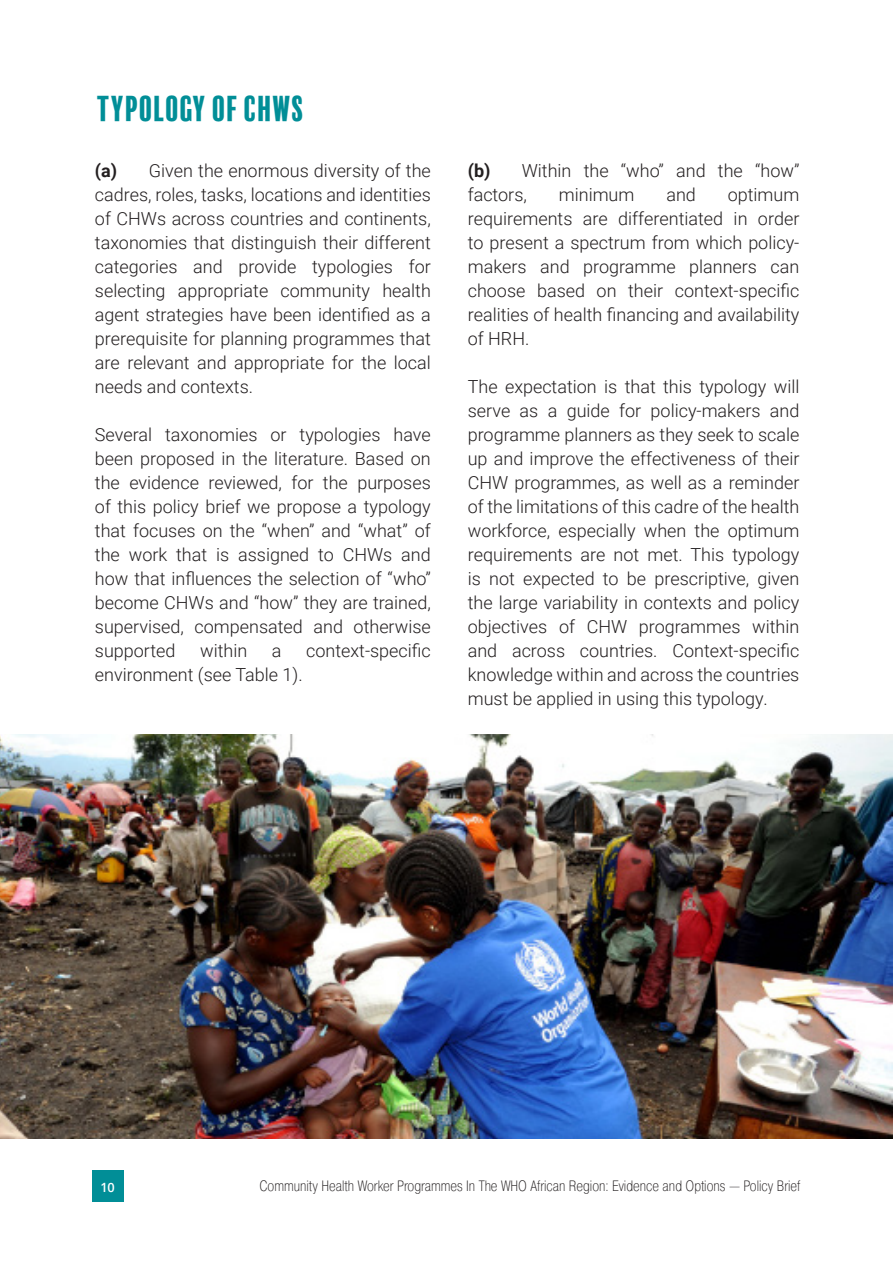
<style>
.page{position:relative;width:893px;height:1263px;background:#fff}
.page>*{position:absolute;margin:0;border:0;box-sizing:border-box;transform-origin:0 0}
.Page_Header_Subtext{font:33px "Balboa Plus Fill";letter-spacing:-.02em;color:#018e97}
.Page_Header_Subtext-2{font:300 18px/24px "Roboto";color:#231f20;text-align:justify}
.t1{font:200 15px "Pragmatica Cond";color:#231f20}
.t2{font:600 12.75px "Open Sans";color:#fff}
.s1{font-weight:700}
</style>
<div class="page">
<div style="left:92px;top:1170px;width:31px;height:32px;background:#018e97"></div>
<img style="left:0;top:734px;width:893px;height:404px">
<p class="Page_Header_Subtext" style="left:97px;top:90px;width:210px">TYPOLOGY OF CHWS</p>
<p class="Page_Header_Subtext-2" style="left:95px;top:158px;width:337px"><span class="s1">(a)</span> Given the enormous diversity of the cadres, roles, tasks, locations and identities of CHWs across countries and continents, taxonomies that distinguish their different categories and provide typologies for selecting appropriate community health agent strategies have been identified as a prerequisite for planning programmes that are relevant and appropriate for the local needs and contexts.</p>
<p class="Page_Header_Subtext-2" style="left:95px;top:422px;width:337px">Several taxonomies or typologies have been proposed in the literature. Based on the evidence reviewed, for the purposes of this policy brief we propose a typology that focuses on the “when” and “what” of the work that is assigned to CHWs and how that influences the selection of “who” become CHWs and “how” they are trained, supervised, compensated and otherwise supported</p>
<p class="Page_Header_Subtext-2" style="left:200px;top:638px;width:49px">within</p>
<p class="Page_Header_Subtext-2" style="left:272px;top:638px;width:11px">a</p>
<p class="Page_Header_Subtext-2" style="left:306px;top:638px;width:126px">context-specific</p>
<p class="Page_Header_Subtext-2" style="left:95px;top:662px;width:209px">environment (see Table 1).</p>
<p class="Page_Header_Subtext-2" style="left:468px;top:158px;width:333px"><span class="s1">(b)</span> Within the “who” and the “how” factors,</p>
<p class="Page_Header_Subtext-2" style="left:559px;top:182px;width:77px">minimum</p>
<p class="Page_Header_Subtext-2" style="left:666px;top:182px;width:31px">and</p>
<p class="Page_Header_Subtext-2" style="left:468px;top:182px;width:333px;text-indent:260px">optimum requirements are differentiated in order to present a spectrum from which policy&shy;makers and programme planners can choose based on their context-specific realities of health financing and availability of HRH.</p>
<p class="Page_Header_Subtext-2" style="left:468px;top:374px;width:333px">The expectation is that this typology will serve as a guide for policy-makers and programme planners as they seek to scale up and improve the effectiveness of their CHW programmes, as well as a reminder of the limitations of this cadre of the health workforce, especially when the optimum requirements are not met. This typology is not expected to be prescriptive, given the large variability in contexts and policy objectives of CHW programmes within and across countries. Context-specific knowledge within and across the countries must be applied in using this typology.</p>
<p class="t2" style="left:100px;top:1178px;width:16px">10</p>
<p class="t1" style="left:260px;top:1177px;width:542px">Community Health Worker Programmes In The WHO African Region: Evidence and Options — Policy Brief</p>
</div>
